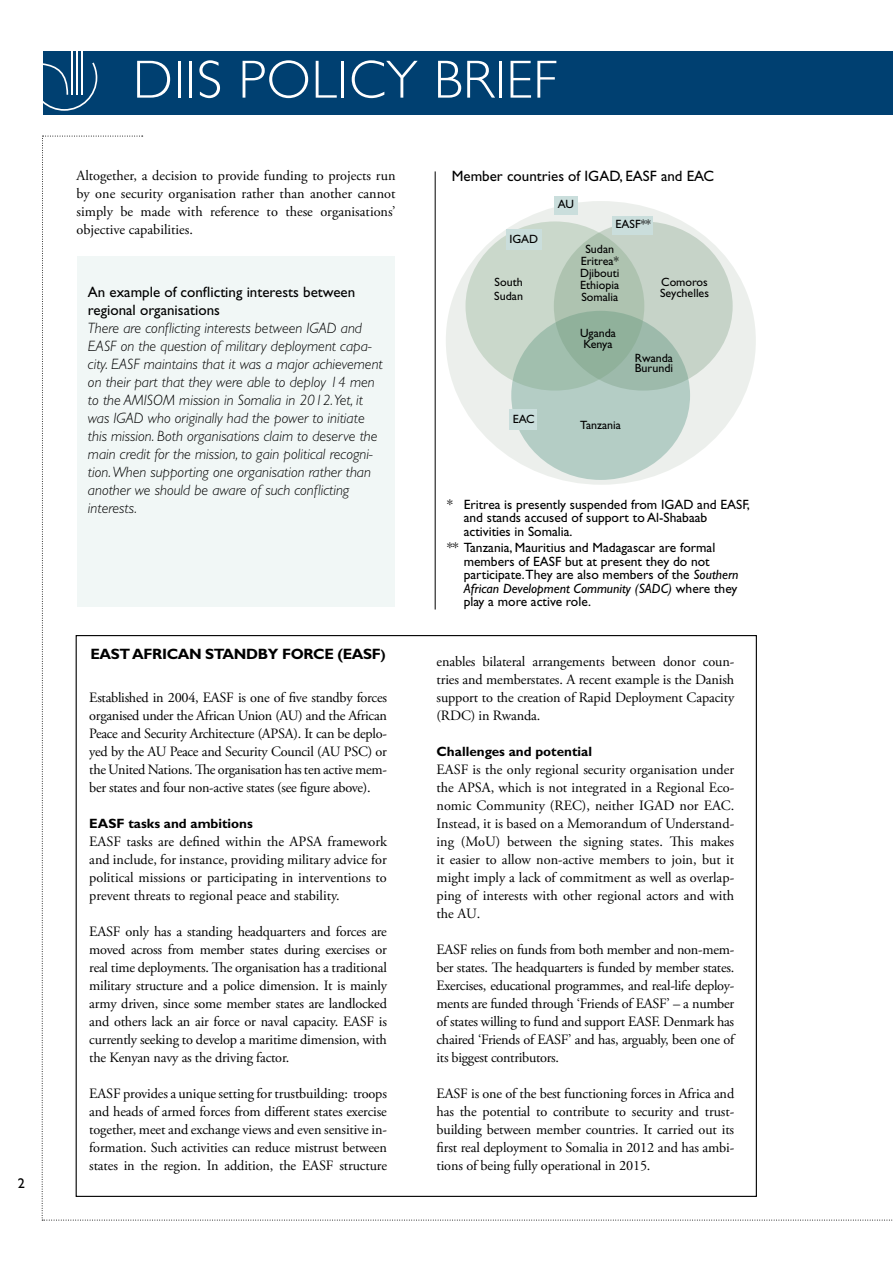
<style>
.page{position:relative;width:893px;height:1263px;background:#fff}
.page>*{position:absolute;margin:0;border:0;box-sizing:border-box;transform-origin:0 0}
.t1{font:300 54px "Gill Sans Std";letter-spacing:.01em;color:#fff}
.t2{font:italic 300 15px/18px "Gill Sans Std";color:#000}
.t3{font:15px/18px "Gill Sans Std";color:#000}
.t4{font:700 15px "Gill Sans Std";letter-spacing:-.025em;color:#000}
.t5{font:14.25px/18px "Adobe Garamond Pro";letter-spacing:-.01em;color:#000;text-align:justify}
.t6{font:13.5px/13.5px "Gill Sans Std";color:#000}
.t7{font:700 13.5px "Gill Sans Std";color:#000}
.t8{font:12px/12px "Gill Sans Std";color:#000}
.s1{font-size:13.5px}
.s2{font-style:italic}
</style>
<div class="page">
<div style="left:43px;top:51px;width:850px;height:64px;background:#004071"></div>
<hr style="left:71px;top:51px;width:2px;height:44px;background:#fff">
<hr style="left:76px;top:51px;width:2px;height:44px;background:#fff">
<hr style="left:81px;top:51px;width:2px;height:44px;background:#fff">
<svg style="left:43px;top:63px;width:54px;height:48px"></svg>
<div style="left:77px;top:257px;width:318px;height:350px;background:#f1f7f6"></div>
<div style="left:446px;top:201px;width:310px;height:284px;background:#ecefec;border-radius:50%"></div>
<div style="left:511px;top:311px;width:179px;height:169px;background:#b4cdc5;border-radius:50%"></div>
<svg style="left:554px;top:221px;width:179px;height:170px;background:#bccdc1"></svg>
<svg style="left:465px;top:221px;width:179px;height:170px;background:#b4c9b8"></svg>
<div style="left:506px;top:229px;width:35px;height:21px;background:#cadedc"></div>
<div style="left:612px;top:216px;width:40px;height:19px;background:#cadedc"></div>
<div style="left:555px;top:196px;width:23px;height:18px;background:#cadedc"></div>
<div style="left:509px;top:409px;width:28px;height:21px;background:#cadedc"></div>
<hr style="left:435px;top:171px;width:1px;height:438px;background:#000">
<h1 class="t1" style="left:133px;top:49px;width:425px">DIIS POLICY BRI EF</h1>
<p class="t5" style="left:77px;top:167px;width:320px">Altogether, a decision to provide funding to projects run by one security organisation rather than another cannot simply be made with reference to these organisations’ objective capabilities.</p>
<p class="t3" style="left:88px;top:283px;width:269px">An example of conflicting interests between regional organisations</p>
<p class="t2" style="left:88px;top:319px;width:296px">There are conflicting interests between IGAD and EASF on the question of military deployment capa&shy;city. EASF maintains that it was a major achievement on their part that they were able to deploy 14 men to the AMISOM mission in Somalia in 2012.Yet, it was IGAD who originally had the power to initiate this mission. Both organisations claim to deserve the main credit for the mission, to gain political recogni&shy;tion. When supporting one organisation rather than another we should be aware of such conflicting interests.</p>
<p class="t4" style="left:90px;top:645px;width:126px">East Af rican Sta</p>
<p class="t4" style="left:234px;top:645px;width:153px">nd by Force (EASF<span class="s1">)</span></p>
<p class="t5" style="left:89px;top:689px;width:299px">Established in 2004, EASF is one of five standby forces organised under the African Union (AU) and the African Peace and Security Architecture (APSA). It can be deplo&shy;yed by the AU Peace and Security Council (AU PSC) or the United Nations. The organisation has ten active mem&shy;ber states and four non-active states (see figure above).</p>
<p class="t7" style="left:89px;top:815px;width:165px">EASF tasks and ambitions</p>
<p class="t5" style="left:89px;top:833px;width:299px">EASF tasks are defined within the APSA framework and include, for instance, providing military advice for political missions or participating in interventions to prevent threats to regional peace and stability.</p>
<p class="t5" style="left:89px;top:923px;width:299px">EASF only has a standing headquarters and forces are moved across from member states during exercises or real time deployments. The organisation has a traditional military structure and a police dimension. It is mainly army driven, since some member states are landlocked and others lack an air force or naval capacity. EASF is currently seeking to develop a maritime dimension, with the Kenyan navy as the driving factor.</p>
<p class="t5" style="left:89px;top:1085px;width:299px">EASF provides a unique setting for trustbuilding: troops and heads of armed forces from different states exercise together, meet and exchange views and even sensitive in&shy;formation. Such activities can reduce mistrust between states in the region. In addition, the EASF structure</p>
<p class="t3" style="left:452px;top:167px;width:264px">Member countries of IGAD, EASF and EAC</p>
<p class="t8" style="left:509px;top:233px;width:30px">IGAD</p>
<p class="t8" style="left:494px;top:275px;width:30px;line-height:13.5px">South<br>Sudan</p>
<p class="t8" style="left:513px;top:413px;width:24px">EAC</p>
<p class="t8" style="left:558px;top:198px;width:18px">AU</p>
<p class="t8" style="left:615px;top:218px;width:37px">EASF**</p>
<p class="t8" style="left:580px;top:243px;width:41px;text-align:center">Sudan<br>Eritrea*<br>Djibouti<br>Ethiopia<br>Somalia</p>
<p class="t8" style="left:580px;top:328px;width:37px;line-height:10.5px">Uganda<br>Kenya</p>
<p class="t8" style="left:660px;top:277px;width:50px;line-height:10.5px">Comoros<br>Seychelles</p>
<p class="t8" style="left:635px;top:352px;width:40px;line-height:10.5px">Rwanda<br>Burundi</p>
<p class="t8" style="left:580px;top:419px;width:42px">Tanzania</p>
<p class="t6" style="left:464px;top:498px;width:288px;text-indent:-16px">* Eritrea is presently suspended from IGAD and EASF, and stands accused of support to Al-Shabaab activities in Somalia.</p>
<p class="t6" style="left:464px;top:541px;width:276px;text-indent:-16px">** Tanzania, Mauritius and Madagascar are formal members of EASF but at present they do not participate.They are also members of the <span class="s2">Southern African Development Community (SADC)</span> where they play a more active role.</p>
<p class="t5" style="left:437px;top:653px;width:299px">enables bilateral arrangements between donor coun&shy;tries and memberstates. A recent example is the Danish support to the creation of Rapid Deployment Capacity (RDC) in Rwanda.</p>
<p class="t7" style="left:437px;top:743px;width:157px">Challenges and potential</p>
<p class="t5" style="left:437px;top:761px;width:299px">EASF is the only regional security organisation under the APSA, which is not integrated in a Regional Eco&shy;nomic Community (REC), neither IGAD nor EAC.<br>Instead, it is based on a Memorandum of Understand&shy;ing (MoU) between the signing states. This makes it easier to allow non-active members to join, but it might imply a lack of commitment as well as overlap&shy;ping of interests with other regional actors and with the AU.</p>
<p class="t5" style="left:437px;top:941px;width:299px">EASF relies on funds from both member and non-mem&shy;ber states. The headquarters is funded by member states.<br>Exercises, educational programmes, and real-life deploy&shy;ments are funded through ‘Friends of EASF’ – a number of states willing to fund and support EASF. Denmark has chaired ‘Friends of EASF’ and has, arguably, been one of its biggest contributors.</p>
<p class="t5" style="left:437px;top:1085px;width:299px">EASF is one of the best functioning forces in Africa and has the potential to contribute to security and trust&shy;building between member countries. It carried out its first real deployment to Somalia in 2012 and has ambi&shy;tions of being fully operational in 2015.</p>
</div>
